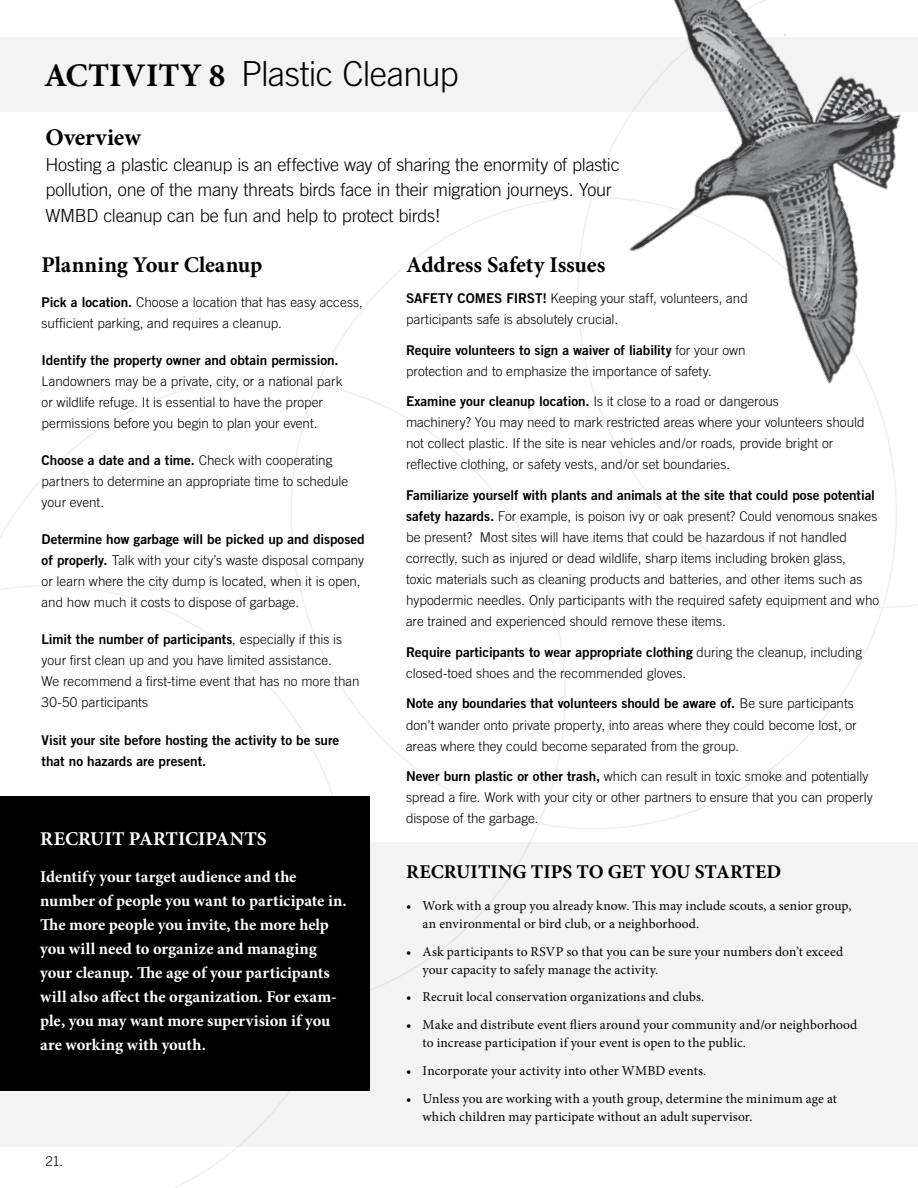
<style>
.page{position:relative;width:918px;height:1188px;background:#fff}
.page>*{position:absolute;margin:0;border:0;box-sizing:border-box;transform-origin:0 0}
.t1{font:300 34.5px "Trade Gothic";letter-spacing:-.02em;color:#000}
.t2{font:700 24px "Minion Pro";color:#000}
.t3{font:700 22.5px "Minion Pro";color:#000}
.t4{font:700 19.5px "Minion Pro";letter-spacing:-.005em;color:#000}
.t5{font:700 19.5px "Minion Pro";color:#fff}
.t6{font:300 18px/25.5px "Trade Gothic";letter-spacing:-.015em;color:#000}
.t7{font:700 16.5px/24px "Minion Pro";letter-spacing:-.005em;color:#fff}
.t8{font:300 13.5px/21px "Trade Gothic";color:#000}
.t9{font:13.5px/21px "Trade Gothic Bold Two";letter-spacing:-.005em;color:#000}
.t10{font:13.5px/18px "Minion Pro";letter-spacing:.005em;color:#000}
.s1{font-family:"Minion Pro";font-weight:700;font-size:33px}
.s2{font-family:"Trade Gothic Bold Two";font-weight:400}
.s3{font-family:"Trade Gothic";font-weight:300}
</style>
<div class="page">
<svg style="left:0;top:379px;width:565px;height:463px"></svg>
<svg style="left:0;top:585px;width:351px;height:603px"></svg>
<div style="left:0;top:842px;width:918px;height:305px;background:#f3f3f3"></div>
<div style="left:0;top:37px;width:918px;height:75px;background:#f3f3f3"></div>
<div style="left:0;top:796px;width:369px;height:295px;background:#000"></div>
<img style="left:477px;top:0;width:424px;height:436px">
<h1 class="t1" style="left:44px;top:53px;width:416px"><span class="s1">ACTIVITY 8</span> Plastic Cleanup</h1>
<h2 class="t2" style="left:45px;top:121px;width:97px">Overview</h2>
<h3 class="t6" style="left:45px;top:151px;width:576px">Hosting a plastic cleanup is an effective way of sharing the enormity of plastic pollution, one of the many threats birds face in their migration journeys. Your<br>WMBD cleanup can be fun and help to protect birds!</h3>
<h3 class="t3" style="left:42px;top:249px;width:222px">Planning Your Cleanup</h3>
<p class="t8" style="left:42px;top:291px;width:323px"><span class="s2">Pick a location.</span> Choose a location that has easy access, sufficient parking, and requires a cleanup.</p>
<p class="t9" style="left:42px;top:349px;width:298px">Identify the property owner and obtain permission.</p>
<p class="t8" style="left:42px;top:370px;width:302px">Landowners may be a private, city, or a national park or wildlife refuge. It is essential to have the proper permissions before you begin to plan your event.</p>
<p class="t9" style="left:42px;top:449px;width:292px">Choose a date and a time. <span class="s3">Check with cooperating</span></p>
<p class="t8" style="left:42px;top:471px;width:308px">partners to determine an appropriate time to schedule your event.</p>
<p class="t9" style="left:42px;top:529px;width:325px">Determine how garbage will be picked up and disposed</p>
<p class="t8" style="left:42px;top:550px;width:324px"><span class="s2">of properly.</span> Talk with your city’s waste disposal company or learn where the city dump is located, when it is open, and how much it costs to dispose of garbage.</p>
<p class="t9" style="left:42px;top:629px;width:302px">Limit the number of participants<span class="s3">, especially if this is</span></p>
<p class="t8" style="left:42px;top:650px;width:319px">your first clean up and you have limited assistance.<br>We recommend a first-time event that has no more than<br>30-50 participants</p>
<p class="t9" style="left:42px;top:729px;width:299px">Visit your site before hosting the activity to be sure that no hazards are present.</p>
<h3 class="t3" style="left:406px;top:249px;width:201px">Address Safety Issues</h3>
<p class="t8" style="left:406px;top:287px;width:343px"><span class="s2">SAFETY COMES FIRST!</span> Keeping your staff, volunteers, and participants safe is absolutely crucial.</p>
<p class="t9" style="left:406px;top:339px;width:341px">Require volunteers to sign a waiver of liability <span class="s3">for your own</span></p>
<p class="t8" style="left:406px;top:360px;width:307px">protection and to emphasize the importance of safety.</p>
<p class="t9" style="left:406px;top:391px;width:374px">Examine your cleanup location. <span class="s3">Is it close to a road or dangerous</span></p>
<p class="t8" style="left:406px;top:412px;width:460px">machinery? You may need to mark restricted areas where your volunteers should not collect plastic. If the site is near vehicles and/or roads, provide bright or reflective clothing, or safety vests, and/or set boundaries.</p>
<p class="t9" style="left:406px;top:484px;width:470px">Familiarize yourself with plants and animals at the site that could pose potential</p>
<p class="t8" style="left:406px;top:506px;width:475px"><span class="s2">safety hazards.</span> For example, is poison ivy or oak present? Could venomous snakes be present? Most sites will have items that could be hazardous if not handled correctly, such as injured or dead wildlife, sharp items including broken glass,<br>toxic materials such as cleaning products and batteries, and other items such as hypodermic needles. Only participants with the required safety equipment and who are trained and experienced should remove these items.</p>
<p class="t9" style="left:406px;top:641px;width:458px">Require participants to wear appropriate clothing <span class="s3">during the cleanup, including</span></p>
<p class="t8" style="left:406px;top:662px;width:282px">closed-toed shoes and the recommended gloves.</p>
<p class="t9" style="left:406px;top:693px;width:449px">Note any boundaries that volunteers should be aware of. <span class="s3">Be sure participants</span></p>
<p class="t8" style="left:406px;top:714px;width:452px">don’t wander onto private property, into areas where they could become lost, or areas where they could become separated from the group.</p>
<p class="t8" style="left:406px;top:766px;width:468px"><span class="s2">Never burn plastic or other trash,</span> which can result in toxic smoke and potentially spread a fire. Work with your city or other partners to ensure that you can properly dispose of the garbage.</p>
<h3 class="t5" style="left:40px;top:825px;width:228px">RECRUIT PARTICIPANTS</h3>
<p class="t7" style="left:40px;top:865px;width:308px">Identify your target audience and the number of people you want to participate in.<br>The more people you invite, the more help you will need to organize and managing your cleanup. The age of your participants will also affect the organization. For exam&shy;ple, you may want more supervision if you are working with youth.</p>
<h3 class="t4" style="left:406px;top:859px;width:377px">RECRUITING TIPS TO GET YOU STARTED</h3>
<p class="t10" style="left:423px;top:897px;width:430px;text-indent:-16px">• Work with a group you already know. This may include scouts, a senior group, an environmental or bird club, or a neighborhood.</p>
<p class="t10" style="left:423px;top:942px;width:422px;text-indent:-16px">• Ask participants to RSVP so that you can be sure your numbers don’t exceed your capacity to safely manage the activity.</p>
<p class="t10" style="left:406px;top:988px;width:300px">• Recruit local conservation organizations and clubs.</p>
<p class="t10" style="left:423px;top:1016px;width:436px;text-indent:-16px">• Make and distribute event fliers around your community and/or neighborhood to increase participation if your event is open to the public.</p>
<p class="t10" style="left:406px;top:1062px;width:302px">• Incorporate your activity into other WMBD events.</p>
<p class="t10" style="left:423px;top:1089px;width:416px;text-indent:-16px">• Unless you are working with a youth group, determine the minimum age at which children may participate without an adult supervisor.</p>
<p class="t8" style="left:45px;top:1150px;width:19px">21.</p>
</div>
